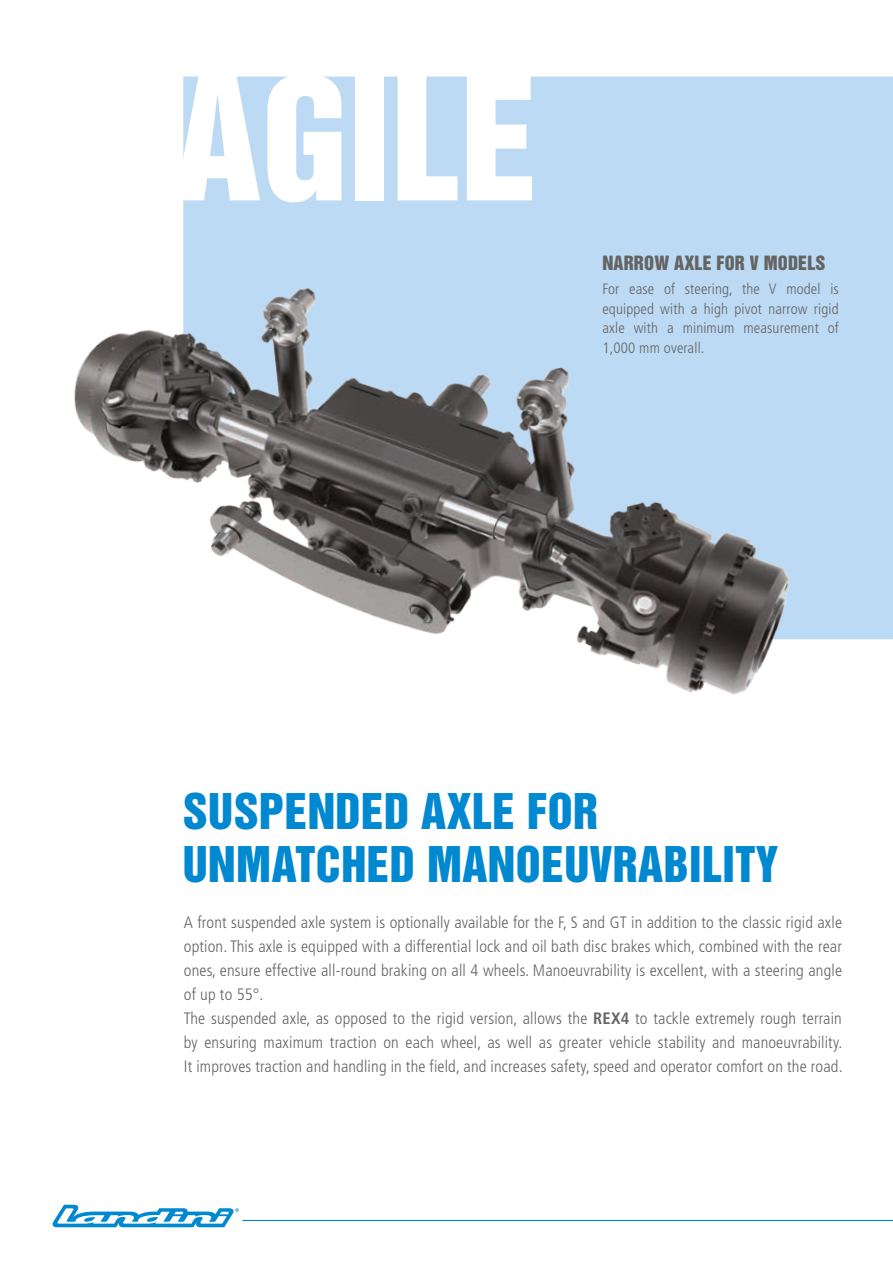
<style>
.page{position:relative;width:893px;height:1263px;background:#fff}
.page>*{position:absolute;margin:0;border:0;box-sizing:border-box;transform-origin:0 0}
.t1{font:156px "Helvetica Inserat";color:#fff}
.t2{font:45px/52.5px "Helvetica Inserat";letter-spacing:.01em;color:#0088d0}
.t3{font:18px "Helvetica Inserat";letter-spacing:.01em;color:#646463}
.t4{font:300 condensed 16.5px/24px "Frutiger LT Std";letter-spacing:.01em;color:#646463}
.t5{font:300 condensed 15px/19.5px "Frutiger LT Std";letter-spacing:.01em;color:#646463;text-align:justify}
.s1{font-weight:700}
</style>
<div class="page">
<div style="left:183px;top:77px;width:710px;height:562px;background:#bddaf4"></div>
<svg style="left:52px;top:1205px;width:187px;height:22px"></svg>
<img style="left:74px;top:198px;width:807px;height:497px">
<hr style="left:242px;top:1220px;width:651px;height:1px;background:#0088d0">
<h1 class="t1" style="left:174px;top:46px;width:366px">AGILE</h1>
<p class="t3" style="left:602px;top:253px;width:225px">NARROW AXLE FOR V MODELS</p>
<p class="t5" style="left:602px;top:279px;width:238px">For ease of steering, the V model is equipped with a high pivot narrow rigid axle with a minimum measurement of 1,000 mm overall.</p>
<h2 class="t2" style="left:183px;top:786px;width:597px">SUSPENDED AXLE FOR<br>UNMATCHED MANOEUVRABILITY</h2>
<p class="t4" style="left:184px;top:910px;width:660px">A front suspended axle system is optionally available for the F, S and GT in addition to the classic rigid axle option. This axle is equipped with a differential lock and oil bath disc brakes which, combined with the rear ones, ensure effective all-round braking on all 4 wheels. Manoeuvrability is excellent, with a steering angle of up to 55°.<br>The suspended axle, as opposed to the rigid version, allows the <span class="s1">REX4</span> to tackle extremely rough terrain by ensuring maximum traction on each wheel, as well as greater vehicle stability and manoeuvrability.<br>It improves traction and handling in the field, and increases safety, speed and operator comfort on the road.</p>
</div>
